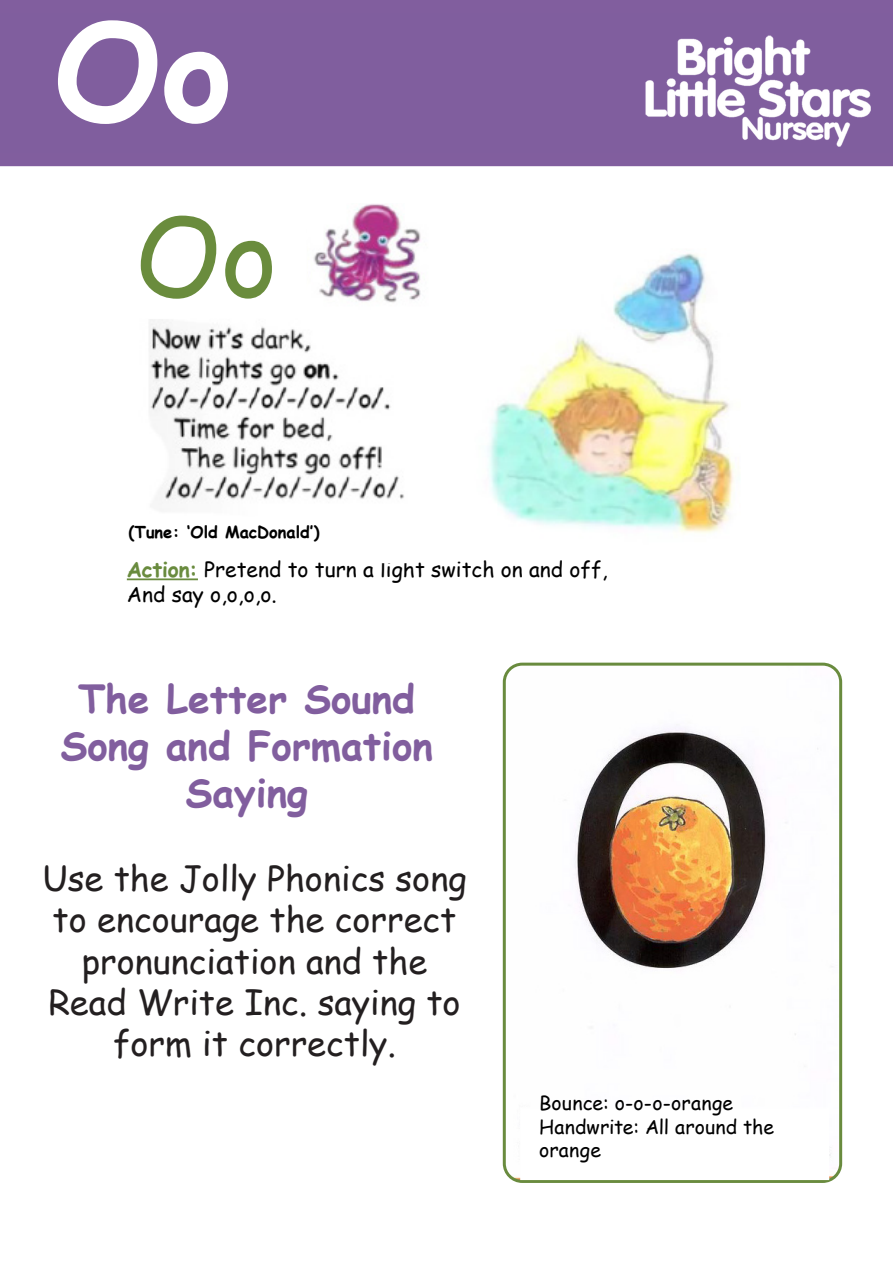
<style>
.page{position:relative;width:893px;height:1263px;background:#fff}
.page>*{position:absolute;margin:0;border:0;box-sizing:border-box;transform-origin:0 0}
.t1{font:700 134.7px "Comic Sans MS";color:#fff}
.t2{font:108px "Comic Sans MS";color:#6a8c3d}
.t3{font:700 39px/46.8px "Comic Sans MS";color:#815e9e;text-align:center}
.t4{font:34.5px/41.4px "Comic Sans MS";color:#231f20}
.t5{font:21px "Comic Sans MS";color:#000}
.t6{font:19.5px/23.4px "Comic Sans MS";letter-spacing:.005em;color:#000}
.t7{font:700 16.5px "Comic Sans MS";color:#000}
.s1{font-weight:700;color:#698b3e}
</style>
<div class="page">
<img style="left:504px;top:664px;width:337px;height:515px">
<div style="left:503px;top:663px;width:339px;height:520px;border:3px solid #698b3e;border-radius:18px"></div>
<div style="left:0;top:0;width:893px;height:166px;background:#805e9e"></div>
<div style="left:520px;top:1107px;width:309px;height:73px;background:#fff"></div>
<hr style="left:127px;top:578px;width:71px;height:2px;background:#698b3e">
<img style="left:95px;top:204px;width:700px;height:347px">
<div style="left:331px;top:508px;width:77px;height:55px;background:#fff"></div>
<div style="left:107px;top:194px;width:200px;height:125px;background:#fff"></div>
<p class="t1" style="left:54px;top:-28px;width:180px">Oo</p>
<p class="t2" style="left:135px;top:176px;width:144px">Oo</p>
<p class="t7" style="left:129px;top:520px;width:193px">(Tune: ‘Old MacDonald’)</p>
<p class="t5" style="left:127px;top:553px;width:482px"><span class="s1">Action:</span> Pretend to turn a light switch on and off,</p>
<p class="t5" style="left:127px;top:579px;width:152px">And say o,o,o,o.</p>
<p class="t3" style="left:78px;top:674px;width:338px">The Letter Sound</p>
<p class="t3" style="left:60px;top:721px;width:374px">Song and Formation<br>Saying</p>
<p class="t4" style="left:42px;top:857px;width:426px">Use the Jolly Phonics song to encourage the correct</p>
<p class="t4" style="left:48px;top:939px;width:414px;text-align:center">pronunciation and the<br>Read Write Inc. saying to form it correctly.</p>
<p class="t6" style="left:539px;top:1091px;width:196px">Bounce: o-o-o-orange</p>
<p class="t6" style="left:539px;top:1114px;width:237px">Handwrite: All around the orange</p>
</div>
